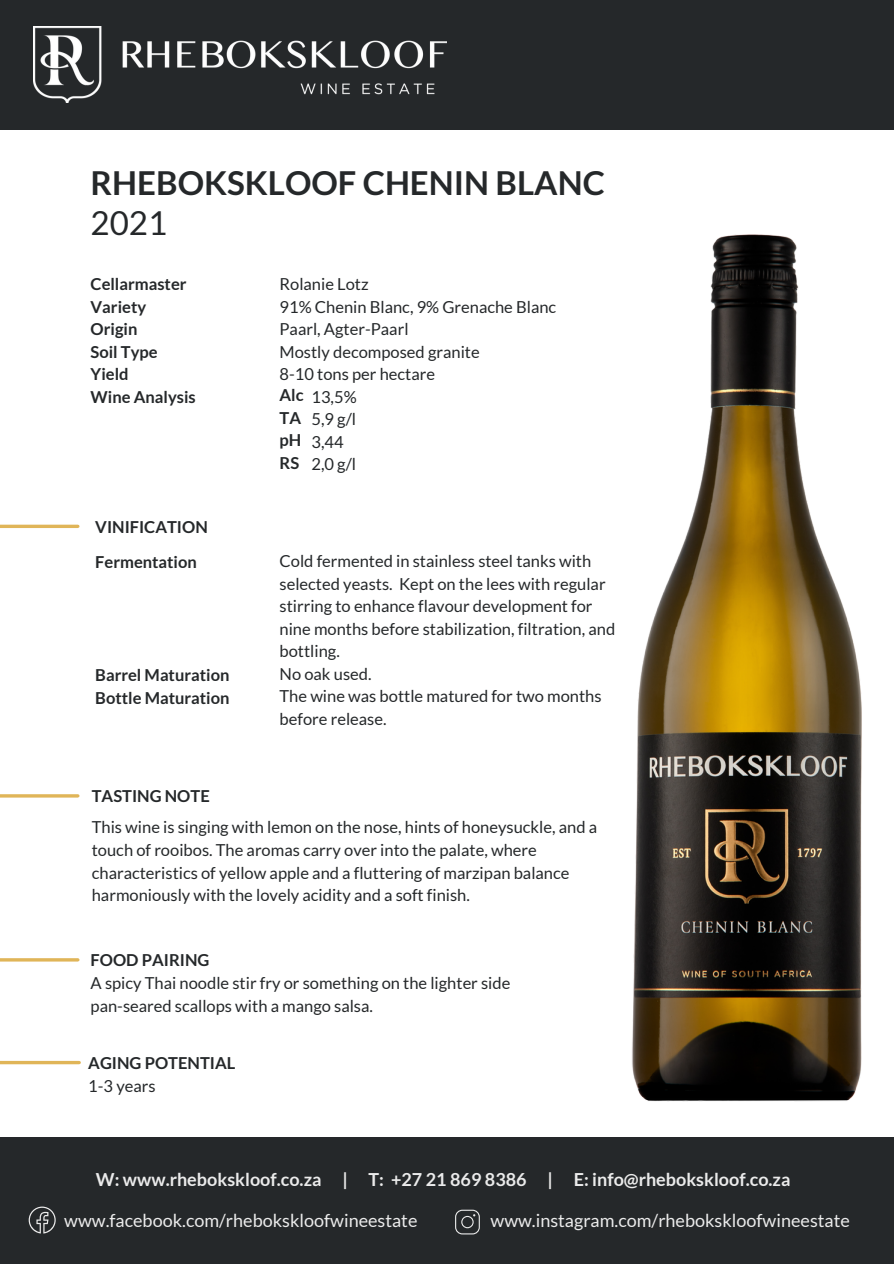
<style>
.page{position:relative;width:894px;height:1264px;background:#fff}
.page>*{position:absolute;margin:0;border:0;box-sizing:border-box;transform-origin:0 0}
.t1{font:700 33px "Lato";color:#25282a}
.t2{font:33px "Lato";color:#25282a}
.t3{font:18px "Lato";color:#ebebeb}
.t4{font:700 18px "Lato";color:#ebebeb}
.t5{font:16.5px/22.5px "Lato";color:#25282a}
.t6{font:700 16.5px "Lato";color:#25282a}
</style>
<div class="page">
<div style="left:0;top:1137px;width:893px;height:126px;background:#25282a"></div>
<img style="left:632px;top:234px;width:230px;height:868px">
<div style="left:0;top:0;width:893px;height:129px;background:#25282a"></div>
<img style="left:33px;top:27px;width:413px;height:75px">
<svg style="left:29px;top:1206px;width:27px;height:27px"></svg>
<svg style="left:455px;top:1209px;width:24px;height:25px"></svg>
<hr style="left:0;top:958px;width:78px;height:3px;background:#e0b558">
<svg style="left:0;top:524px;width:78px;height:4px"></svg>
<hr style="left:0;top:794px;width:78px;height:3px;background:#e0b558">
<svg style="left:0;top:1060px;width:79px;height:4px"></svg>
<p class="t1" style="left:91px;top:162px;width:515px">RHEBOKSKLOOF CHENIN BLANC</p>
<p class="t2" style="left:91px;top:202px;width:78px">2021</p>
<p class="t6" style="left:91px;top:274px;width:97px">Cellarmaster</p>
<p class="t6" style="left:91px;top:296px;width:57px">Variety</p>
<p class="t6" style="left:91px;top:319px;width:48px">Origin</p>
<p class="t6" style="left:91px;top:341px;width:69px">Soil Type</p>
<p class="t6" style="left:91px;top:364px;width:39px">Yield</p>
<p class="t6" style="left:91px;top:386px;width:107px">Wine Analysis</p>
<p class="t6" style="left:279px;top:385px;width:26px">Alc</p>
<p class="t6" style="left:279px;top:407px;width:23px">TA</p>
<p class="t6" style="left:279px;top:430px;width:23px">pH</p>
<p class="t6" style="left:279px;top:452px;width:21px">RS</p>
<p class="t5" style="left:279px;top:272px;width:91px">Rolanie Lotz</p>
<p class="t5" style="left:279px;top:295px;width:278px">91% Chenin Blanc, 9% Grenache Blanc</p>
<p class="t5" style="left:279px;top:317px;width:130px">Paarl, Agter-Paarl</p>
<p class="t5" style="left:279px;top:340px;width:201px">Mostly decomposed granite</p>
<p class="t5" style="left:279px;top:362px;width:157px">8-10 tons per hectare</p>
<p class="t5" style="left:311px;top:385px;width:47px">13,5%</p>
<p class="t5" style="left:311px;top:407px;width:46px">5,9 g/l</p>
<p class="t5" style="left:311px;top:430px;width:34px">3,44</p>
<p class="t5" style="left:311px;top:452px;width:46px">2,0 g/l</p>
<p class="t6" style="left:95px;top:516px;width:114px">VINIFICATION</p>
<p class="t6" style="left:95px;top:551px;width:103px">Fermentation</p>
<p class="t6" style="left:95px;top:664px;width:136px">Barrel Maturation</p>
<p class="t6" style="left:95px;top:687px;width:136px">Bottle Maturation</p>
<p class="t6" style="left:92px;top:786px;width:119px">TASTING NOTE</p>
<p class="t5" style="left:279px;top:549px;width:337px">Cold fermented in stainless steel tanks with selected yeasts. Kept on the lees with regular stirring to enhance flavour development for nine months before stabilization, filtration, and bottling.</p>
<p class="t5" style="left:279px;top:662px;width:93px">No oak used.</p>
<p class="t5" style="left:279px;top:684px;width:323px">The wine was bottle matured for two months before release.</p>
<p class="t5" style="left:92px;top:815px;width:506px">This wine is singing with lemon on the nose, hints of honeysuckle, and a touch of rooibos. The aromas carry over into the palate, where characteristics of yellow apple and a fluttering of marzipan balance harmoniously with the lovely acidity and a soft finish.</p>
<p class="t6" style="left:91px;top:949px;width:120px">FOOD PAIRING</p>
<p class="t5" style="left:91px;top:971px;width:421px">A spicy Thai noodle stir fry or something on the lighter side pan-seared scallops with a mango salsa.</p>
<p class="t6" style="left:88px;top:1052px;width:148px">AGING POTENTIAL</p>
<p class="t5" style="left:88px;top:1074px;width:69px">1-3 years</p>
<p class="t4" style="left:96px;top:1168px;width:696px">W: www.rhebokskloof.co.za | T: +27 21 869 8386 | E: info@rhebokskloof.co.za</p>
<p class="t3" style="left:64px;top:1209px;width:354px">www.facebook.com/rhebokskloofwineestate</p>
<p class="t3" style="left:490px;top:1209px;width:361px">www.instagram.com/rhebokskloofwineestate</p>
</div>
